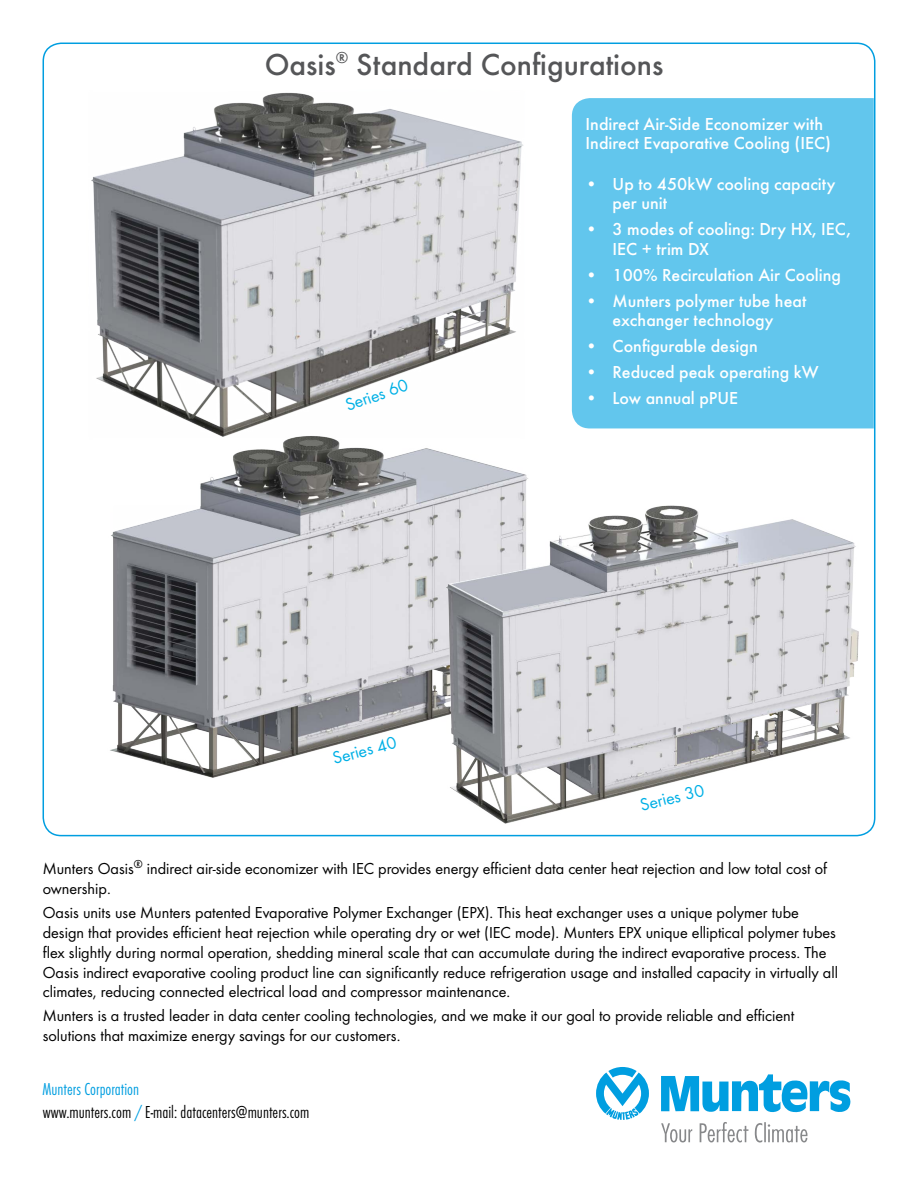
<style>
.page{position:relative;width:918px;height:1188px;background:#fff}
.page>*{position:absolute;margin:0;border:0;box-sizing:border-box;transform-origin:0 0}
.t1{font:500 31.5px "Futura";color:#555658}
.t2{font:500 18px/19.5px "Futura";color:#fff}
.t3{font:300 18px "Futura Con";color:#000}
.t4{font:18px "Futura Boo";color:#00b0e6}
.t5{font:300 18px "Futura Con";color:#009ee0}
.t6{font:16.5px/19.8px "Futura Boo";color:#000}
.s1{color:#009ee0}
</style>
<div class="page">
<svg style="left:661px;top:1074px;width:189px;height:39px"></svg>
<svg style="left:596px;top:1067px;width:53px;height:53px"></svg>
<svg style="left:661px;top:1122px;width:146px;height:21px"></svg>
<div style="left:572px;top:98px;width:300px;height:330px;background:#62c6ed"></div>
<img style="left:91px;top:92px;width:433px;height:321px">
<img style="left:110px;top:413px;width:418px;height:365px">
<img style="left:443px;top:502px;width:432px;height:330px">
<h1 class="t1" style="left:265px;top:46px;width:400px">Oasis<sup>®</sup> Standard Configurations</h1>
<p class="t2" style="left:586px;top:114px;width:247px">Indirect Air-Side Economizer with<br>Indirect Evaporative Cooling (IEC)</p>
<p class="t2" style="left:613px;top:174px;width:224px;text-indent:-27px">• Up to 450kW cooling capacity per unit</p>
<p class="t2" style="left:613px;top:220px;width:240px;text-indent:-27px">• 3 modes of cooling: Dry HX, IEC,<br>IEC + trim DX</p>
<p class="t2" style="left:586px;top:265px;width:257px">• 100% Recirculation Air Cooling</p>
<p class="t2" style="left:586px;top:291px;width:222px;text-align:center">• Munters polymer tube heat exchanger technology</p>
<p class="t2" style="left:586px;top:336px;width:174px">• Configurable design</p>
<p class="t2" style="left:586px;top:362px;width:235px">• Reduced peak operating kW</p>
<p class="t2" style="left:586px;top:388px;width:154px">• Low annual pPUE</p>
<p class="t4" style="left:342px;top:396px;width:67px;rotate:-20deg">Series 60</p>
<p class="t4" style="left:330px;top:748px;width:67px;rotate:-15deg">Series 40</p>
<p class="t4" style="left:638px;top:795px;width:67px;rotate:-14deg">Series 30</p>
<p class="t6" style="left:43px;top:859px;width:786px">Munters Oasis<sup>®</sup> indirect air-side economizer with IEC provides energy efficient data center heat rejection and low total cost of ownership.</p>
<p class="t6" style="left:43px;top:903px;width:797px">Oasis units use Munters patented Evaporative Polymer Exchanger (EPX). This heat exchanger uses a unique polymer tube design that provides efficient heat rejection while operating dry or wet (IEC mode). Munters EPX unique elliptical polymer tubes flex slightly during normal operation, shedding mineral scale that can accumulate during the indirect evaporative process. The Oasis indirect evaporative cooling product line can significantly reduce refrigeration usage and installed capacity in virtually all climates, reducing connected electrical load and compressor maintenance.</p>
<p class="t6" style="left:43px;top:1006px;width:753px">Munters is a trusted leader in data center cooling technologies, and we make it our goal to provide reliable and efficient solutions that maximize energy savings for our customers.</p>
<p class="t5" style="left:43px;top:1079px;width:98px">Munters Corporation</p>
<p class="t3" style="left:43px;top:1102px;width:268px">www.munters.com <span class="s1">/</span> E-mail: datacenters@munters.com</p>
</div>
